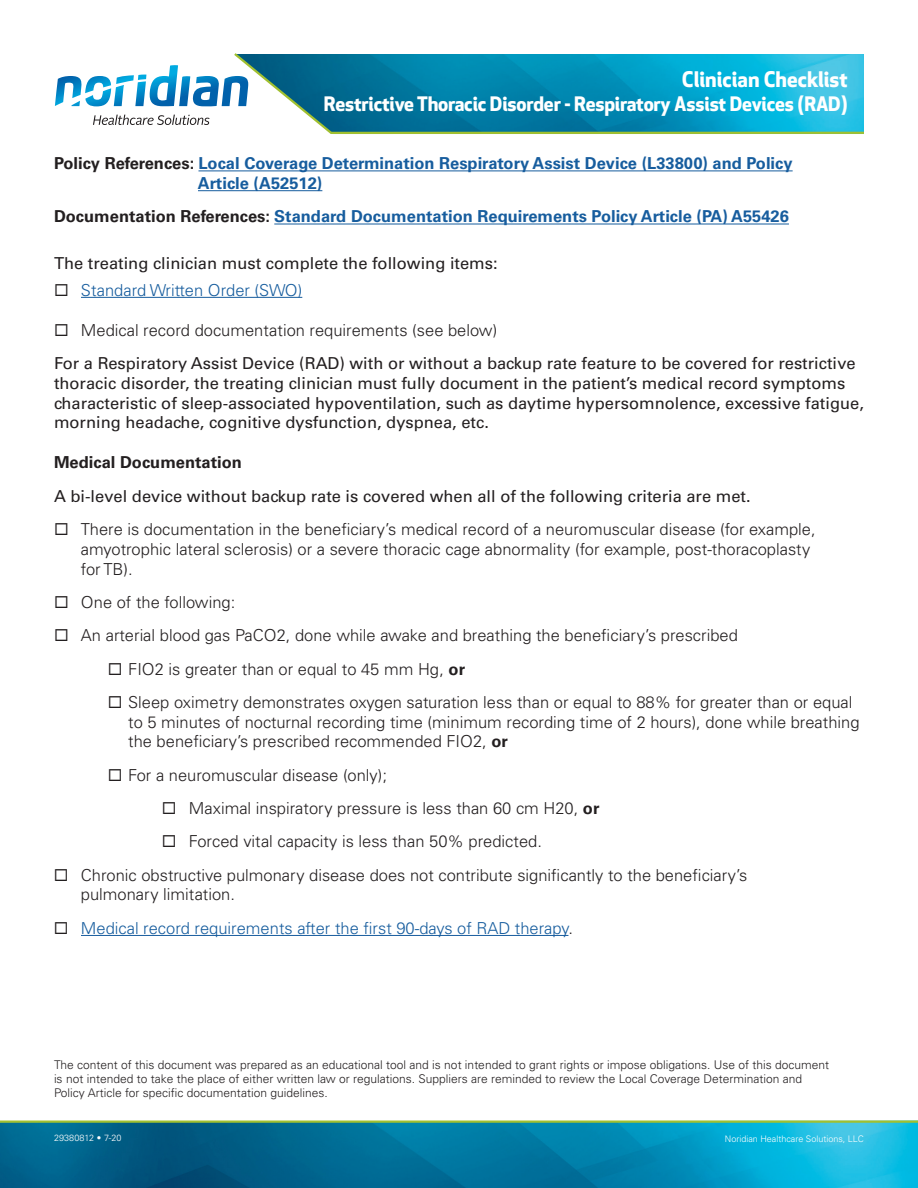
<style>
.page{position:relative;width:918px;height:1188px;background:#fff}
.page>*{position:absolute;margin:0;border:0;box-sizing:border-box;transform-origin:0 0}
.t1{font:700 21px "Apex New";color:#fff}
.t2{font:700 19.5px "Apex New";letter-spacing:-.01em;color:#fff}
.t3{font:300 16.5px/19.8px "Univers LT Std";color:#231f20}
.t4{font:16.5px/19.8px "Univers LT Std";color:#231f20}
.t5{font:700 16.5px/19.8px "Univers LT Std";color:#175d9e}
.t6{font:300 16.5px/33.3px "Univers LT Std";color:#175d9e}
.t7{font:700 16.5px "Univers LT Std";color:#231f20}
.t8{font:300 12px/14.4px "Univers LT Std";color:#231f20}
.t9{font:300 9px "Univers LT Std";color:#fff}
.s1{color:#231f20}
.s2{font-weight:700}
</style>
<div class="page">
<svg style="left:234px;top:53px;width:630px;height:81px;background:#1f9ab8"></svg>
<svg style="left:93px;top:115px;width:117px;height:10px"></svg>
<svg style="left:55px;top:65px;width:193px;height:41px"></svg>
<img style="left:0;top:1123px;width:918px;height:65px">
<hr style="left:0;top:1120px;width:918px;height:3px;background:#a1c030">
<hr style="left:198px;top:170px;width:595px;height:1px;background:#175d9e">
<hr style="left:198px;top:190px;width:124px;height:1px;background:#175d9e">
<hr style="left:274px;top:224px;width:515px;height:1px;background:#175d9e">
<hr style="left:81px;top:297px;width:221px;height:1px;background:#175d9e">
<hr style="left:81px;top:935px;width:487px;height:1px;background:#175d9e">
<p class="t1" style="left:682px;top:65px;width:167px">Clinician Checklist</p>
<p class="t2" style="left:324px;top:90px;width:525px">Restrictive Thoracic Disorder - Respiratory Assist Devices (RAD)</p>
<p class="t5" style="left:198px;top:154px;width:596px;text-indent:-144px"><span class="s1">Policy References:</span> Local Coverage Determination Respiratory Assist Device (L33800) and Policy<br>Article (A52512)</p>
<p class="t5" style="left:54px;top:207px;width:736px"><span class="s1">Documentation References:</span> Standard Documentation Requirements Policy Article (PA) A55426</p>
<p class="t4" style="left:54px;top:253px;width:445px">The treating clinician must complete the following items:</p>
<p class="t6" style="left:81px;top:273px;width:223px">Standard Written Order (SWO)</p>
<p class="t3" style="left:81px;top:320px;width:418px">Medical record documentation requirements (see below)</p>
<p class="t4" style="left:54px;top:353px;width:812px">For a Respiratory Assist Device (RAD) with or without a backup rate feature to be covered for restrictive thoracic disorder, the treating clinician must fully document in the patient’s medical record symptoms characteristic of sleep-associated hypoventilation, such as daytime hypersomnolence, excessive fatigue, morning headache, cognitive dysfunction, dyspnea, etc.</p>
<p class="t7" style="left:54px;top:453px;width:189px">Medical Documentation</p>
<p class="t4" style="left:54px;top:486px;width:698px">A bi-level device without backup rate is covered when all of the following criteria are met.</p>
<p class="t3" style="left:81px;top:519px;width:736px">There is documentation in the benefciary’s medical record of a neuromuscular disease (for example, amyotrophic lateral sclerosis) or a severe thoracic cage abnormality (for example, post-thoracoplasty for TB).</p>
<p class="t3" style="left:81px;top:592px;width:156px">One of the following:</p>
<p class="t3" style="left:81px;top:626px;width:658px">An arterial blood gas PaCO2, done while awake and breathing the benefciary’s prescribed</p>
<p class="t3" style="left:128px;top:659px;width:338px">FIO2 is greater than or equal to 45 mm Hg, <span class="s2">or</span></p>
<p class="t3" style="left:128px;top:692px;width:726px">Sleep oximetry demonstrates oxygen saturation less than or equal to 88% for greater than or equal</p>
<p class="t3" style="left:128px;top:712px;width:733px">to 5 minutes of nocturnal recording time (minimum recording time of 2 hours), done while breathing the benefciary’s prescribed recommended FIO2, <span class="s2">or</span></p>
<p class="t3" style="left:128px;top:765px;width:260px">For a neuromuscular disease (only);</p>
<p class="t3" style="left:189px;top:798px;width:412px">Maximal inspiratory pressure is less than 60 cm H20, <span class="s2">or</span></p>
<p class="t3" style="left:189px;top:832px;width:354px">Forced vital capacity is less than 50% predicted.</p>
<p class="t3" style="left:81px;top:865px;width:668px">Chronic obstructive pulmonary disease does not contribute signifcantly to the benefciary’s</p>
<p class="t6" style="left:81px;top:878px;width:494px"><span class="s1">pulmonary limitation.<br></span>Medical record requirements after the frst 90-days of RAD therapy<span class="s1">.</span></p>
<p class="t8" style="left:54px;top:1057px;width:777px">The content of this document was prepared as an educational tool and is not intended to grant rights or impose obligations. Use of this document is not intended to take the place of either written law or regulations. Suppliers are reminded to review the Local Coverage Determination and<br>Policy Article for specifc documentation guidelines.</p>
<p class="t9" style="left:54px;top:1132px;width:69px">29380812 • 7-20</p>
<p class="t9" style="left:725px;top:1133px;width:141px">Noridian Healthcare Solutions, LLC</p>
</div>
